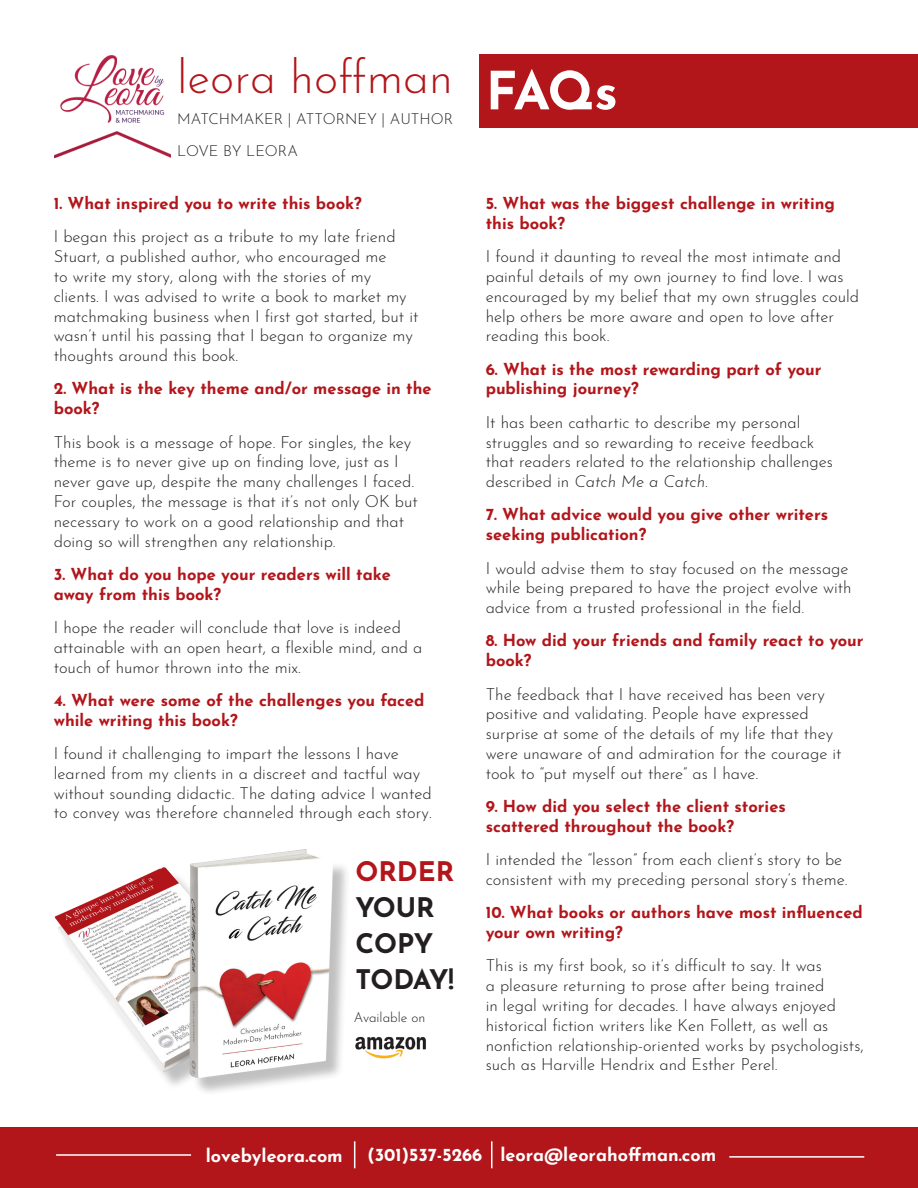
<style>
.page{position:relative;width:918px;height:1188px;background:#fff}
.page>*{position:absolute;margin:0;border:0;box-sizing:border-box;transform-origin:0 0}
.t1{font:700 52.5px "Josefin Sans";color:#fff}
.t2{font:300 46.5px "Josefin Sans";color:#b2151a}
.t3{font:700 27px "Josefin Sans";letter-spacing:-.01em;color:#231f20}
.t4{font:700 27px "Josefin Sans";color:#b2151a}
.t5{font:700 18px "Josefin Sans";color:#fff}
.t6{font:300 16.5px/19.8px "Josefin Sans";color:#231f20}
.H2_Question{font:700 16.5px/19.8px "Josefin Sans";color:#b2151a}
.t7{font:300 15px "Josefin Sans";color:#231f20}
.t8{font:300 13.5px "Josefin Sans";color:#231f20}
.s1{font-style:italic}
</style>
<div class="page">
<div style="left:0;top:1128px;width:918px;height:60px;background:#b2151a"></div>
<img style="left:54px;top:55px;width:116px;height:103px">
<img style="left:54px;top:849px;width:293px;height:243px">
<hr style="left:56px;top:1154px;width:135px;height:2px;background:#fff">
<hr style="left:729px;top:1156px;width:135px;height:2px;background:#fff">
<svg style="left:354px;top:1141px;width:1px;height:27px"></svg>
<hr style="left:491px;top:1141px;width:2px;height:27px;background:#fff">
<img style="left:355px;top:1036px;width:71px;height:23px">
<div style="left:480px;top:54px;width:438px;height:74px;background:#b2151a"></div>
<p class="t2" style="left:177px;top:40px;width:277px">leora hoffman</p>
<p class="t7" style="left:177px;top:107px;width:278px">MATCHMAKER | ATTORNEY | AUTHOR</p>
<p class="t7" style="left:177px;top:139px;width:122px">LOVE BY LEORA</p>
<p class="H2_Question" style="left:54px;top:191px;width:310px">1. What inspired you to write this book?</p>
<p class="t6" style="left:54px;top:225px;width:366px">I began this project as a tribute to my late friend Stuart, a published author, who encouraged me<br>to write my story, along with the stories of my clients. I was advised to write a book to market my matchmaking business when I first got started, but it wasn’t until his passing that I began to organize my thoughts around this book.</p>
<p class="H2_Question" style="left:54px;top:376px;width:380px">2. What is the key theme and/or message in the book?</p>
<p class="t6" style="left:54px;top:430px;width:366px">This book is a message of hope. For singles, the key theme is to never give up on finding love, just as I never gave up, despite the many challenges I faced.<br>For couples, the message is that it’s not only OK but necessary to work on a good relationship and that doing so will strengthen any relationship.</p>
<p class="H2_Question" style="left:54px;top:562px;width:339px">3. What do you hope your readers will take away from this book?</p>
<p class="t6" style="left:54px;top:616px;width:370px">I hope the reader will conclude that love is indeed attainable with an open heart, a flexible mind, and a touch of humor thrown into the mix.</p>
<p class="H2_Question" style="left:54px;top:688px;width:372px">4. What were some of the challenges you faced while writing this book?</p>
<p class="t6" style="left:54px;top:742px;width:380px">I found it challenging to impart the lessons I have learned from my clients in a discreet and tactful way without sounding didactic. The dating advice I wanted to convey was therefore channeled through each story.</p>
<p class="t4" style="left:355px;top:847px;width:100px">ORDER</p>
<p class="t3" style="left:355px;top:883px;width:81px">YOUR</p>
<p class="t3" style="left:355px;top:919px;width:79px">COPY</p>
<p class="t3" style="left:355px;top:955px;width:100px">TODAY!</p>
<p class="t8" style="left:354px;top:1007px;width:73px">Available on</p>
<p class="t1" style="left:486px;top:44px;width:134px">FAQs</p>
<p class="H2_Question" style="left:486px;top:191px;width:351px">5. What was the biggest challenge in writing this book?</p>
<p class="t6" style="left:486px;top:245px;width:375px">I found it daunting to reveal the most intimate and painful details of my own journey to find love. I was encouraged by my belief that my own struggles could help others be more aware and open to love after reading this book.</p>
<p class="H2_Question" style="left:486px;top:356px;width:337px">6. What is the most rewarding part of your publishing journey?</p>
<p class="t6" style="left:486px;top:410px;width:349px">It has been cathartic to describe my personal struggles and so rewarding to receive feedback that readers related to the relationship challenges described in <span class="s1">Catch Me a Catch</span>.</p>
<p class="H2_Question" style="left:486px;top:502px;width:344px">7. What advice would you give other writers seeking publication?</p>
<p class="t6" style="left:486px;top:556px;width:367px">I would advise them to stay focused on the message while being prepared to have the project evolve with advice from a trusted professional in the field.</p>
<p class="H2_Question" style="left:486px;top:628px;width:380px">8. How did your friends and family react to your book?</p>
<p class="t6" style="left:486px;top:682px;width:357px">The feedback that I have received has been very positive and validating. People have expressed surprise at some of the details of my life that they were unaware of and admiration for the courage it took to “put myself out there” as I have.</p>
<p class="H2_Question" style="left:486px;top:794px;width:302px">9. How did you select the client stories scattered throughout the book?</p>
<p class="t6" style="left:486px;top:848px;width:363px">I intended the “lesson” from each client’s story to be consistent with my preceding personal story’s theme.</p>
<p class="H2_Question" style="left:486px;top:900px;width:379px">10. What books or authors have most influenced your own writing?</p>
<p class="t6" style="left:486px;top:954px;width:380px">This is my first book, so it’s difficult to say. It was<br>a pleasure returning to prose after being trained<br>in legal writing for decades. I have always enjoyed historical fiction writers like Ken Follett, as well as nonfiction relationship-oriented works by psychologists, such as Harville Hendrix and Esther Perel.</p>
<p class="t5" style="left:206px;top:1139px;width:139px">lovebyleora.com</p>
<p class="t5" style="left:367px;top:1138px;width:117px">(301)537-5266</p>
<p class="t5" style="left:500px;top:1139px;width:217px">leora@leorahoffman.com</p>
</div>
